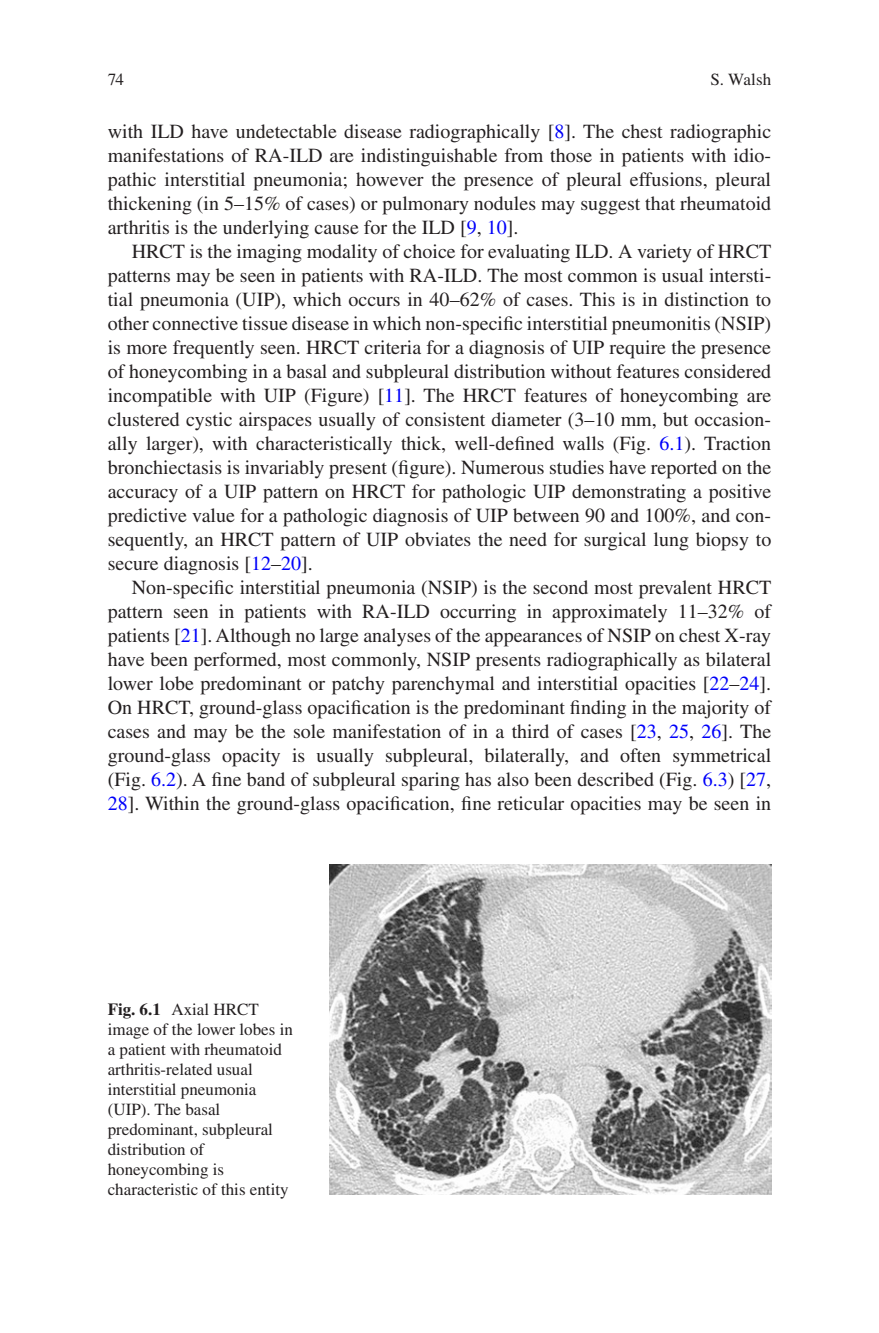
<style>
.page{position:relative;width:879px;height:1333px;background:#fff}
.page>*{position:absolute;margin:0;border:0;box-sizing:border-box;transform-origin:0 0}
.t1{font:20px/24px "Pwgbmc Times LT Std";color:#231f20;text-align:justify}
.t2{font:17px/20px "Pwgbmc Times LT Std";color:#231f20}
.t3{font:17px "Srkkcm Times LT Std";letter-spacing:.005em;color:#231f20}
.s1{color:#0000fa}
.s2{font-family:"Lsxgcv Times LT Std";font-weight:700}
</style>
<div class="page">
<img style="left:329px;top:864px;width:442px;height:330px">
<p class="t3" style="left:710px;top:70px;width:62px">S. Walsh</p>
<p class="t2" style="left:108px;top:69px;width:18px">74</p>
<p class="t1" style="left:108px;top:119px;width:665px">with ILD have undetectable disease radiographically [<span class="s1">8</span>]. The chest radiographic manifestations of RA-ILD are indistinguishable from those in patients with idio&shy;pathic interstitial pneumonia; however the presence of pleural effusions, pleural thickening (in 5–15% of cases) or pulmonary nodules may suggest that rheumatoid arthritis is the underlying cause for the ILD [<span class="s1">9</span>, <span class="s1">10</span>].</p>
<p class="t1" style="left:108px;top:239px;width:665px;text-indent:24px">HRCT is the imaging modality of choice for evaluating ILD. A variety of HRCT patterns may be seen in patients with RA-ILD. The most common is usual intersti&shy;tial pneumonia (UIP), which occurs in 40–62% of cases. This is in distinction to other connective tissue disease in which non-specific interstitial pneumonitis (NSIP) is more frequently seen. HRCT criteria for a diagnosis of UIP require the presence of honeycombing in a basal and subpleural distribution without features considered incompatible with UIP (Figure) [<span class="s1">11</span>]. The HRCT features of honeycombing are clustered cystic airspaces usually of consistent diameter (3–10 mm, but occasion&shy;ally larger), with characteristically thick, well-defined walls (Fig. <span class="s1">6.1</span>). Traction bronchiectasis is invariably present (figure). Numerous studies have reported on the accuracy of a UIP pattern on HRCT for pathologic UIP demonstrating a positive predictive value for a pathologic diagnosis of UIP between 90 and 100%, and con&shy;sequently, an HRCT pattern of UIP obviates the need for surgical lung biopsy to secure diagnosis [<span class="s1">12</span>–<span class="s1">20</span>].</p>
<p class="t1" style="left:108px;top:575px;width:665px;text-indent:24px">Non-specific interstitial pneumonia (NSIP) is the second most prevalent HRCT pattern seen in patients with RA-ILD occurring in approximately 11–32% of patients [<span class="s1">21</span>]. Although no large analyses of the appearances of NSIP on chest X-ray have been performed, most commonly, NSIP presents radiographically as bilateral lower lobe predominant or patchy parenchymal and interstitial opacities [<span class="s1">22</span>–<span class="s1">24</span>].<br>On HRCT, ground-glass opacification is the predominant finding in the majority of cases and may be the sole manifestation of in a third of cases [<span class="s1">23</span>, <span class="s1">25</span>, <span class="s1">26</span>]. The ground-glass opacity is usually subpleural, bilaterally, and often symmetrical (Fig. <span class="s1">6.2</span>). A fine band of subpleural sparing has also been described (Fig. <span class="s1">6.3</span>) [<span class="s1">27</span>, <span class="s1">28</span>]. Within the ground-glass opacification, fine reticular opacities may be seen in</p>
<p class="t2" style="left:108px;top:998px;width:187px"><span class="s2">Fig. 6.1</span> Axial HRCT image of the lower lobes in a patient with rheumatoid arthritis-related usual interstitial pneumonia (UIP). The basal predominant, subpleural distribution of honeycombing is characteristic of this entity</p>
</div>
